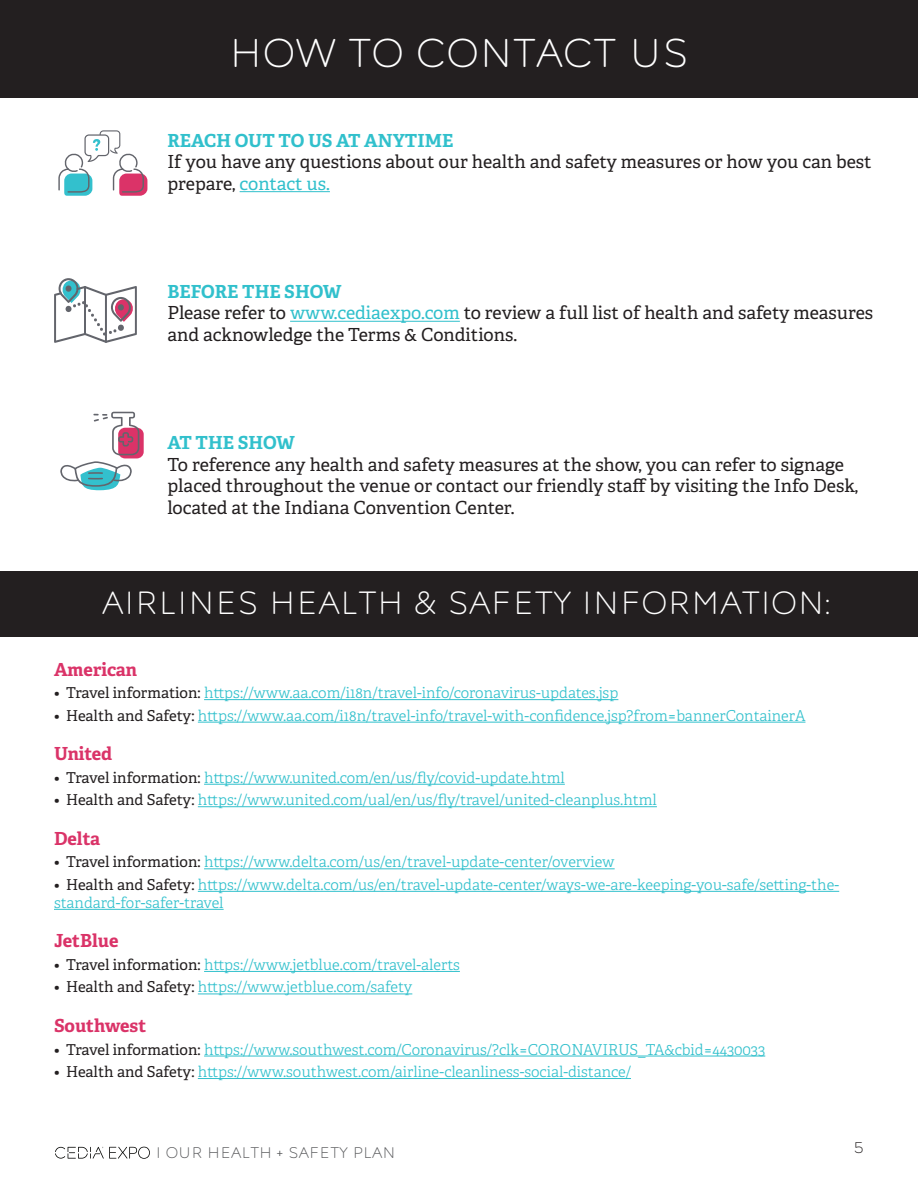
<style>
.page{position:relative;width:918px;height:1188px;background:#fff}
.page>*{position:absolute;margin:0;border:0;box-sizing:border-box;transform-origin:0 0}
.t1{font:37.5px "CEDIA Solid";color:#fff}
.t2{font:30px "CEDIA Solid";color:#fff}
.t3{font:18px/21.6px "Adelle PE";color:#231f20}
.t4{font:700 18px "Adelle PE";color:#31c0cc}
.t5{font:700 18px "Adelle PE";color:#da3368}
.t6{font:15px/18px "Adelle PE Lt";color:#31c0cc}
.t7{font:14.4px "CEDIA Solid";color:#57585a}
.t8{font:14.4px "CEDIA Solid";color:#231f20}
.s1{color:#31c0cc}
.s2{font-family:"Adelle PE";color:#231f20}
.s3{font-family:"Adelle PE Th"}
</style>
<div class="page">
<svg style="left:55px;top:1147px;width:95px;height:12px"></svg>
<hr style="left:240px;top:191px;width:90px;height:1px;background:#31c0cc">
<hr style="left:290px;top:321px;width:170px;height:1px;background:#31c0cc">
<div style="left:0;top:0;width:918px;height:97px;background:#231f20"></div>
<svg style="left:58px;top:130px;width:89px;height:66px"></svg>
<div style="left:118px;top:428px;width:26px;height:30px;background:linear-gradient(to bottom,#db3368,#db3469);border-radius:7px"></div>
<svg style="left:93px;top:412px;width:46px;height:43px"></svg>
<svg style="left:60px;top:461px;width:72px;height:29px"></svg>
<svg style="left:54px;top:278px;width:83px;height:65px"></svg>
<hr style="left:105px;top:294px;width:2px;height:49px;background:#63656c">
<hr style="left:84px;top:286px;width:2px;height:49px;background:#63656c">
<div style="left:0;top:571px;width:918px;height:65px;background:#231f20"></div>
<hr style="left:204px;top:699px;width:414px;height:1px;background:#31c0cc">
<hr style="left:198px;top:722px;width:607px;height:1px;background:#31c0cc">
<hr style="left:204px;top:784px;width:361px;height:1px;background:#31c0cc">
<hr style="left:198px;top:806px;width:459px;height:1px;background:#31c0cc">
<hr style="left:204px;top:868px;width:411px;height:1px;background:#31c0cc">
<hr style="left:198px;top:891px;width:641px;height:1px;background:#31c0cc">
<hr style="left:54px;top:909px;width:170px;height:1px;background:#31c0cc">
<hr style="left:204px;top:971px;width:256px;height:1px;background:#31c0cc">
<hr style="left:198px;top:994px;width:214px;height:1px;background:#31c0cc">
<hr style="left:204px;top:1056px;width:561px;height:1px;background:#31c0cc">
<hr style="left:198px;top:1078px;width:433px;height:1px;background:#31c0cc">
<p class="t1" style="left:229px;top:35px;width:462px">HOW TO CONTACT US</p>
<p class="t4" style="left:167px;top:127px;width:287px">REACH OUT TO US AT ANYTIME</p>
<p class="t3" style="left:167px;top:150px;width:706px">If you have any questions about our health and safety measures or how you can best prepare, <span class="s1">contact us.</span></p>
<p class="t4" style="left:167px;top:278px;width:176px">BEFORE THE SHOW</p>
<p class="t3" style="left:167px;top:302px;width:707px">Please refer to <span class="s1">www.cediaexpo.com</span> to review a full list of health and safety measures and acknowledge the Terms &amp; Conditions.</p>
<p class="t4" style="left:167px;top:430px;width:129px">AT THE SHOW</p>
<p class="t3" style="left:167px;top:453px;width:692px">To reference any health and safety measures at the show, you can refer to signage placed throughout the venue or contact our friendly staff by visiting the Info Desk, located at the Indiana Convention Center.</p>
<p class="t2" style="left:102px;top:588px;width:730px">AIRLINES HEALTH &amp; SAFETY INFORMATION:</p>
<p class="t5" style="left:54px;top:656px;width:85px">American</p>
<p class="t6" style="left:54px;top:683px;width:566px"><span class="s2">• Travel information:</span> https://www.aa.com/i18n/travel-info/coronavirus-updates.jsp</p>
<p class="t6" style="left:54px;top:706px;width:753px"><span class="s2">• Health and Safety:</span> https://www.aa.com/i18n/travel-info/travel-with-confidence.jsp?from=bannerContainerA</p>
<p class="t5" style="left:54px;top:741px;width:60px">United</p>
<p class="t6" style="left:54px;top:768px;width:512px"><span class="s2">• Travel information:</span> https://www.united.com/en/us/fly/covid-update.html</p>
<p class="t6" style="left:54px;top:790px;width:604px"><span class="s2">• Health and Safety:</span> https://www.united.com/ual/en/us/fly/travel/united-cleanplus.html</p>
<p class="t5" style="left:54px;top:825px;width:48px">Delta</p>
<p class="t6" style="left:54px;top:853px;width:562px"><span class="s2">• Travel information:</span> https://www.delta.com/us/en/travel-update-center/overview</p>
<p class="t6" style="left:54px;top:875px;width:787px"><span class="s2">• Health and Safety:</span> https://www.delta.com/us/en/travel-update-center/ways-we-are-keeping-you-safe/setting-the&shy;standard-for-safer-travel</p>
<p class="t5" style="left:54px;top:928px;width:66px">JetBlue</p>
<p class="t6" style="left:54px;top:955px;width:407px"><span class="s2">• Travel information:</span> https://www.jetblue.com/travel-alerts</p>
<p class="t6" style="left:54px;top:978px;width:360px"><span class="s2">• Health and Safety:</span> https://www.jetblue.com/safety</p>
<p class="t5" style="left:54px;top:1013px;width:94px">Southwest</p>
<p class="t6" style="left:54px;top:1040px;width:713px"><span class="s2">• Travel information:</span> https://www.southwest.com/Coronavirus/?clk=CORONAVIRUS_TA&amp;cbid=4430033</p>
<p class="t6" style="left:54px;top:1062px;width:579px"><span class="s2">• Health and Safety:</span> https://www.southwest.com/airline-cleanliness-social-distance/</p>
<p class="t7" style="left:156px;top:1146px;width:241px">I OUR HEALTH <span class="s3">+</span> SAFETY PLAN</p>
<p class="t8" style="left:854px;top:1140px;width:12px">5</p>
</div>
